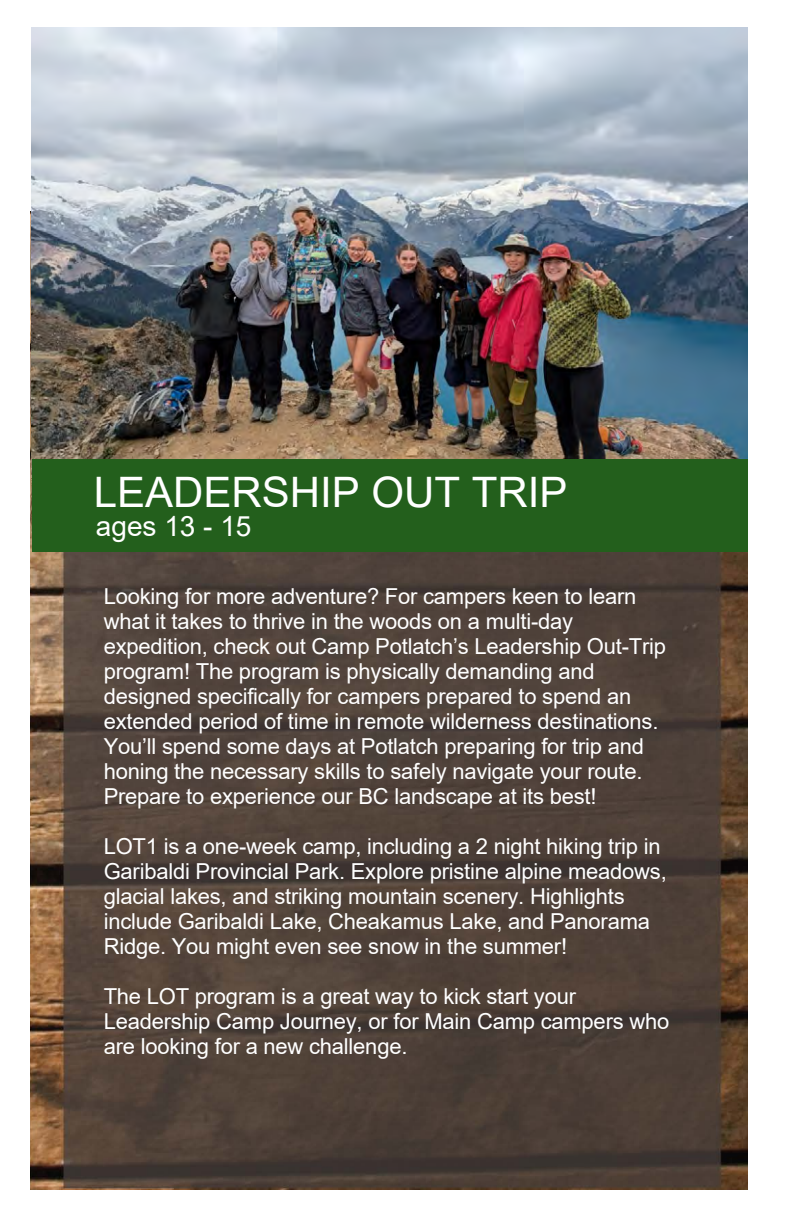
<style>
.page{position:relative;width:792px;height:1224px;background:#fff}
.page>*{position:absolute;margin:0;border:0;box-sizing:border-box;transform-origin:0 0}
.t1{font:42px "Arial";color:#fff}
.t2{font:28px "Arial";color:#fff}
.t3{font:22px/25px "Arial";letter-spacing:-.01em;color:#fff}
</style>
<div class="page">
<img style="left:30px;top:211px;width:718px;height:978px">
<img style="left:31px;top:27px;width:716px;height:505px">
<div style="left:33px;top:459px;width:715px;height:92px;background:#235f1c"></div>
<h1 class="t1" style="left:94px;top:463px;width:475px">LEADERSHIP OUT TRIP</h1>
<p class="t2" style="left:96px;top:507px;width:157px">ages 13 - 15</p>
<p class="t3" style="left:104px;top:584px;width:564px">Looking for more adventure? For campers keen to learn what it takes to thrive in the woods on a multi-day expedition, check out Camp Potlatch’s Leadership Out-Trip program! The program is physically demanding and designed specifically for campers prepared to spend an extended period of time in remote wilderness destinations.<br>You’ll spend some days at Potlatch preparing for trip and honing the necessary skills to safely navigate your route.<br>Prepare to experience our BC landscape at its best!</p>
<p class="t3" style="left:104px;top:834px;width:565px">LOT1 is a one-week camp, including a 2 night hiking trip in Garibaldi Provincial Park. Explore pristine alpine meadows, glacial lakes, and striking mountain scenery. Highlights include Garibaldi Lake, Cheakamus Lake, and Panorama Ridge. You might even see snow in the summer!</p>
<p class="t3" style="left:104px;top:984px;width:567px">The LOT program is a great way to kick start your<br>Leadership Camp Journey, or for Main Camp campers who are looking for a new challenge.</p>
</div>
